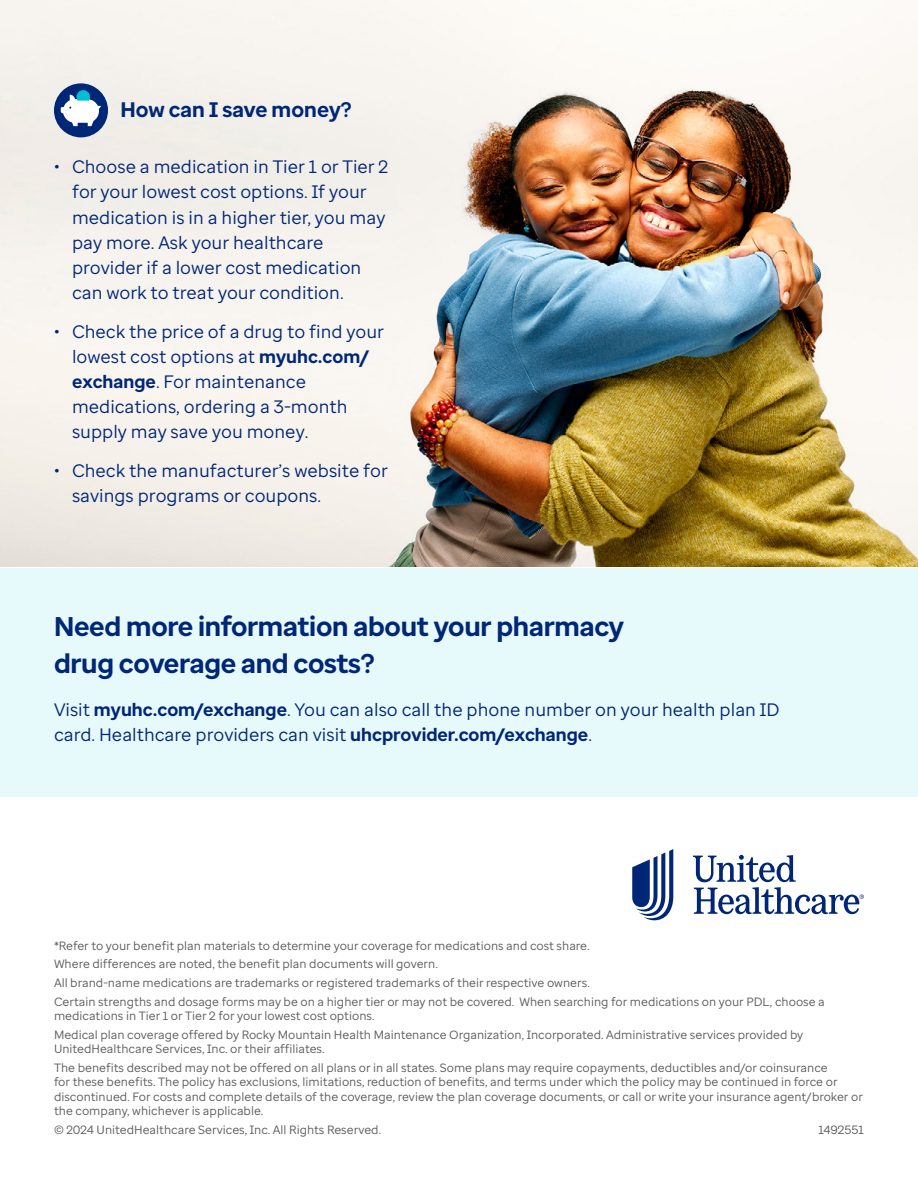
<style>
.page{position:relative;width:918px;height:1188px;background:#fff}
.page>*{position:absolute;margin:0;border:0;box-sizing:border-box;transform-origin:0 0}
.t1{font:700 27px/37.5px "Enterprise Sans";letter-spacing:-.01em;color:#002677}
.t2{font:700 21px "Enterprise Sans";color:#002677}
.t3{font:18px/25.2px "Enterprise Sans";color:#002677}
.t4{font:12px/18.8px "Enterprise Sans";color:#5a5a5a}
.s1{font-weight:700}
</style>
<div class="page">
<img style="left:0;top:0;width:918px;height:567px">
<div style="left:54px;top:83px;width:54px;height:54px;background:#002677;border-radius:50%"></div>
<svg style="left:61px;top:90px;width:40px;height:36px"></svg>
<div style="left:0;top:568px;width:918px;height:229px;background:#e6f9fb"></div>
<svg style="left:632px;top:849px;width:41px;height:71px"></svg>
<svg style="left:693px;top:855px;width:171px;height:59px"></svg>
<h2 class="t2" style="left:120px;top:95px;width:233px">How can I save money?</h2>
<h3 class="t3" style="left:72px;top:154px;width:318px;text-indent:-18px">• Choose a medication in Tier 1 or Tier 2 for your lowest cost options. If your medication is in a higher tier, you may pay more. Ask your healthcare provider if a lower cost medication can work to treat your condition.</h3>
<h3 class="t3" style="left:72px;top:319px;width:314px;text-indent:-18px">• Check the price of a drug to find your lowest cost options at <span class="s1">myuhc.com/ exchange</span>. For maintenance medications, ordering a 3-month supply may save you money.</h3>
<h3 class="t3" style="left:72px;top:458px;width:317px;text-indent:-18px">• Check the manufacturer’s website for savings programs or coupons.</h3>
<h1 class="t1" style="left:54px;top:608px;width:572px">Need more information about your pharmacy drug coverage and costs?</h1>
<h3 class="t3" style="left:54px;top:697px;width:727px">Visit <span class="s1">myuhc.com/exchange</span>. You can also call the phone number on your health plan ID card. Healthcare providers can visit <span class="s1">uhcprovider.com/exchange</span>.</h3>
<p class="t4" style="left:54px;top:936px;width:772px">*Refer to your benefit plan materials to determine your coverage for medications and cost share.<br>Where differences are noted, the benefit plan documents will govern.<br>All brand-name medications are trademarks or registered trademarks of their respective owners.<br>Certain strengths and dosage forms may be on a higher tier or may not be covered. When searching for medications on your PDL, choose a</p>
<p class="t4" style="left:54px;top:1007px;width:751px">medications in Tier 1 or Tier 2 for your lowest cost options.<br>Medical plan coverage offered by Rocky Mountain Health Maintenance Organization, Incorporated. Administrative services provided by</p>
<p class="t4" style="left:54px;top:1040px;width:775px">UnitedHealthcare Services, Inc. or their affiliates.<br>The benefits described may not be offered on all plans or in all states. Some plans may require copayments, deductibles and/or coinsurance</p>
<p class="t4" style="left:54px;top:1075px;width:810px;line-height:14.4px">for these benefits. The policy has exclusions, limitations, reduction of benefits, and terms under which the policy may be continued in force or discontinued. For costs and complete details of the coverage, review the plan coverage documents, or call or write your insurance agent/broker or the company, whichever is applicable.</p>
<p class="t4" style="left:54px;top:1120px;width:329px">© 2024 UnitedHealthcare Services, Inc. All Rights Reserved.</p>
<p class="t4" style="left:818px;top:1120px;width:47px">1492551</p>
</div>
